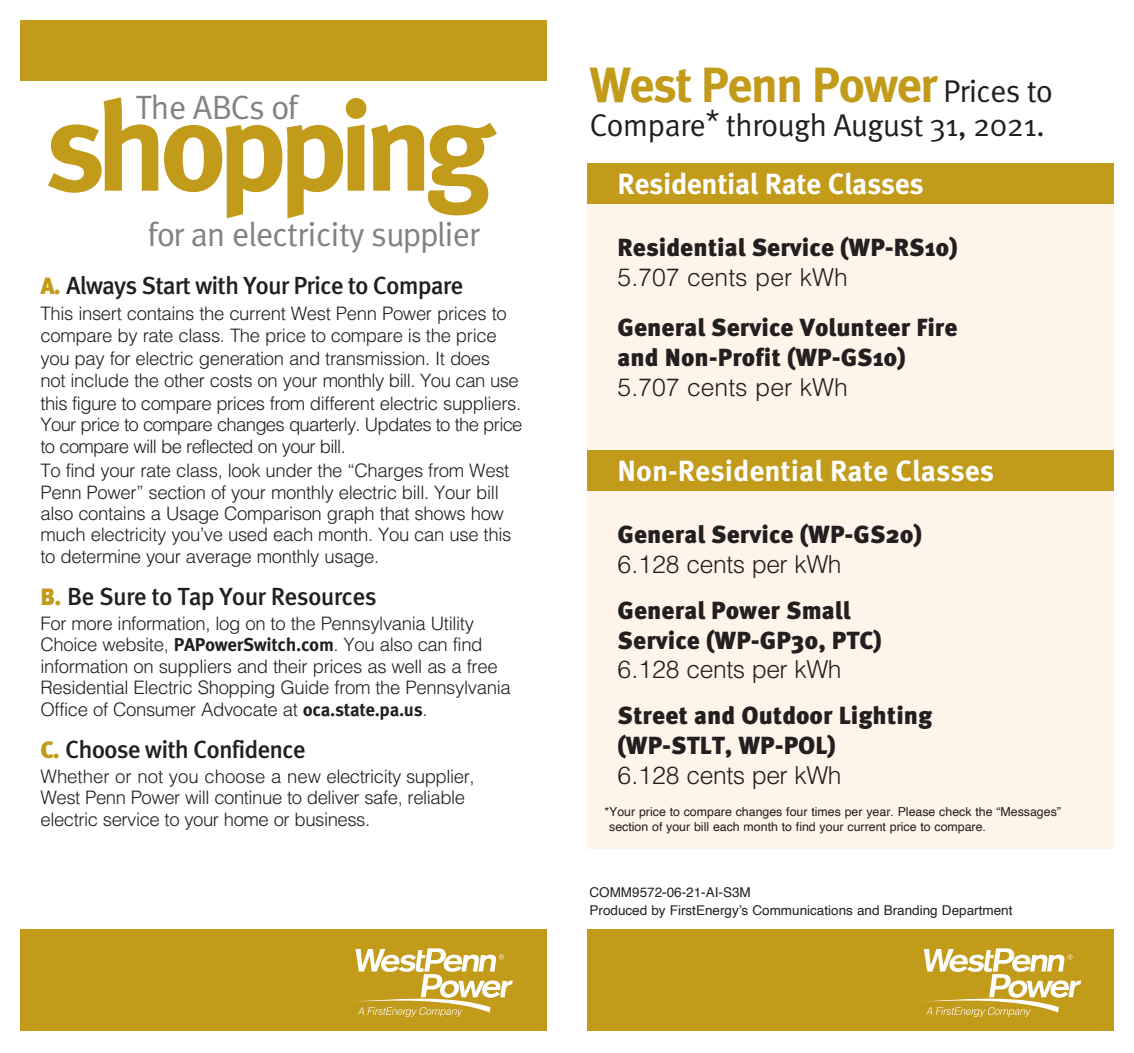
<style>
.page{position:relative;width:1134px;height:1053px;background:#fff}
.page>*{position:absolute;margin:0;border:0;box-sizing:border-box;transform-origin:0 0}
.t1{font:700 126px "Meta OT";letter-spacing:-.08em;color:#c29b1b}
.t2{font:700 49.5px "Meta OT";letter-spacing:-.04em;color:#c29b1b}
.t3{font:33.75px "Meta OT Norm";letter-spacing:-.03em;color:#808285}
.t4{font:31.5px "Meta OT Norm";letter-spacing:-.03em;color:#231f20}
.t5{font:700 29.25px "Meta OT";color:#fff}
.t6{font:900 24.75px/29.7px "Meta OT";color:#231f20}
.t7{font:500 24.75px "Meta OT";letter-spacing:-.04em;color:#231f20}
.t8{font:300 24.75px "Helvetica";letter-spacing:-.02em;color:#231f20}
.t9{font:300 24.75px "Helvetica";color:#231f20}
.t10{font:300 18.45px/21.4px "Helvetica";letter-spacing:-.02em;color:#231f20}
.t11{font:13.5px/18px "Helvetica";color:#231f20}
.t12{font:12.38px/14.8px "Helvetica";color:#231f20}
.s1{font-weight:900;font-size:23.62px;color:#c29b1b}
.s2{font-family:"Meta OT";font-weight:700}
.s3{font-family:"Meta OT Norm";font-weight:400;font-size:31.5px;color:#231f20}
</style>
<div class="page">
<div style="left:20px;top:20px;width:527px;height:61px;background:#c29b1b"></div>
<div style="left:20px;top:930px;width:527px;height:101px;background:#c29b1b"></div>
<div style="left:587px;top:930px;width:527px;height:101px;background:#c29b1b"></div>
<div style="left:587px;top:163px;width:527px;height:686px;background:#fef4e9"></div>
<div style="left:587px;top:163px;width:527px;height:41px;background:#c29b1b"></div>
<div style="left:587px;top:451px;width:527px;height:40px;background:#c29b1b"></div>
<svg style="left:923px;top:948px;width:158px;height:69px"></svg>
<svg style="left:355px;top:948px;width:158px;height:69px"></svg>
<p class="t3" style="left:135px;top:87px;width:164px">The ABCs of</p>
<p class="t1" style="left:44px;top:67px;width:452px">shopping</p>
<p class="t3" style="left:147px;top:214px;width:334px">for an electricity supplier</p>
<p class="t7" style="left:40px;top:270px;width:424px"><span class="s1">A.</span> Always Start with Your Price to Compare</p>
<p class="t10" style="left:40px;top:302px;width:484px;line-height:22.1px">This insert contains the current West Penn Power prices to compare by rate class. The price to compare is the price you pay for electric generation and transmission. It does<br>not include the other costs on your monthly bill. You can use this figure to compare prices from different electric suppliers.<br>Your price to compare changes quarterly. Updates to the price to compare will be reflected on your bill.</p>
<p class="t10" style="left:40px;top:459px;width:472px">To find your rate class, look under the “Charges from West Penn Power” section of your monthly electric bill. Your bill also contains a Usage Comparison graph that shows how much electricity you’ve used each month. You can use this to determine your average monthly usage.</p>
<p class="t7" style="left:40px;top:581px;width:338px"><span class="s1">B.</span> Be Sure to Tap Your Resources</p>
<p class="t10" style="left:40px;top:612px;width:472px">For more information, log on to the Pennsylvania Utility Choice website, <span class="s2">PAPowerSwitch.com</span>. You also can find information on suppliers and their prices as well as a free Residential Electric Shopping Guide from the Pennsylvania Office of Consumer Advocate at <span class="s2">oca.state.pa.us</span>.</p>
<p class="t7" style="left:40px;top:734px;width:267px"><span class="s1">C.</span> Choose with Confidence</p>
<p class="t10" style="left:40px;top:765px;width:436px">Whether or not you choose a new electricity supplier,<br>West Penn Power will continue to deliver safe, reliable electric service to your home or business.</p>
<p class="t2" style="left:590px;top:54px;width:465px">West Penn Power <span class="s3">Prices to</span></p>
<p class="t4" style="left:590px;top:106px;width:457px">Compare* through August 31, 2021.</p>
<p class="t5" style="left:618px;top:166px;width:308px">Residential Rate Classes</p>
<p class="t6" style="left:618px;top:234px;width:342px">Residential Service (WP-RS10)</p>
<p class="t9" style="left:618px;top:262px;width:232px">5.707 cents per kWh</p>
<p class="t6" style="left:618px;top:314px;width:342px">General Service Volunteer Fire and Non-Profit (WP-GS10)</p>
<p class="t9" style="left:618px;top:371px;width:232px">5.707 cents per kWh</p>
<p class="t5" style="left:618px;top:453px;width:378px">Non-Residential Rate Classes</p>
<p class="t6" style="left:618px;top:521px;width:306px">General Service (WP-GS20)</p>
<p class="t8" style="left:618px;top:549px;width:226px">6.128 cents per kWh</p>
<p class="t6" style="left:618px;top:597px;width:266px">General Power Small<br>Service (WP-GP30, PTC)</p>
<p class="t8" style="left:618px;top:654px;width:226px">6.128 cents per kWh</p>
<p class="t6" style="left:618px;top:702px;width:316px">Street and Outdoor Lighting (WP-STLT, WP-POL)</p>
<p class="t8" style="left:618px;top:759px;width:226px">6.128 cents per kWh</p>
<p class="t12" style="left:609px;top:804px;width:453px;text-indent:-5px">*Your price to compare changes four times per year. Please check the “Messages” section of your bill each month to find your current price to compare.</p>
<p class="t11" style="left:590px;top:884px;width:424px">COMM9572-06-21-AI-S3M<br>Produced by FirstEnergy’s Communications and Branding Department</p>
</div>
